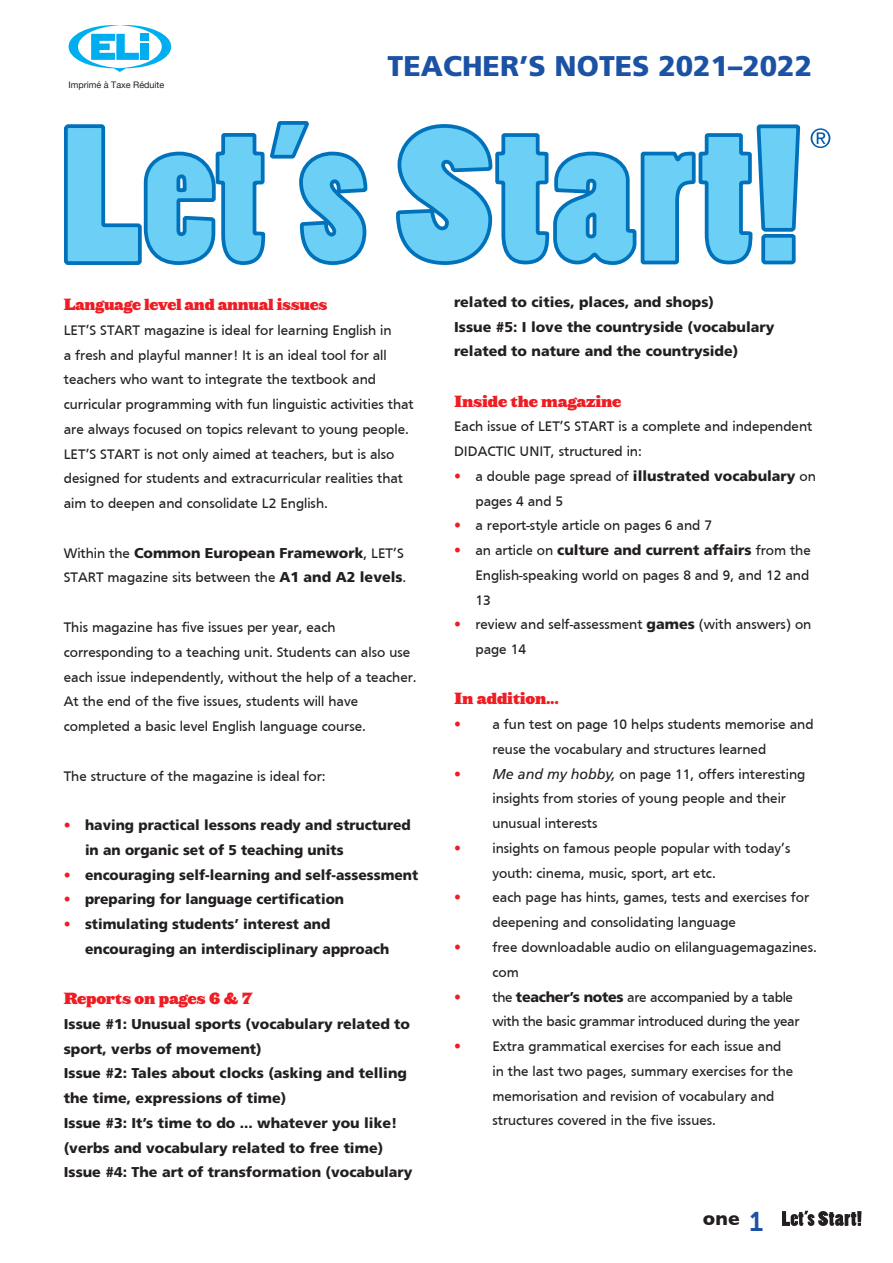
<style>
.page{position:relative;width:893px;height:1263px;background:#fff}
.page>*{position:absolute;margin:0;border:0;box-sizing:border-box;transform-origin:0 0}
.t1{font:900 28.5px "Frutiger";color:#1c52a4}
.t2{font:27px "Museo Sans 700";color:#1c52a4}
.t3{font:700 19.5px "Gill Sans";color:#231f20}
.t4{font:15px "Saracen HTF Black";letter-spacing:-.02em;color:#ee1d23}
.t5{font:14.25px/24.8px "Frutiger";color:#231f20}
.t6{font:900 14.25px/24.8px "Frutiger";color:#231f20}
.t7{font:14.25px/24.8px "Frutiger";letter-spacing:-.02em;color:#231f20}
.t8{font:9px "Helvetica Neue";color:#231f20}
.s1{font-weight:900}
.s2{color:#ee1d23}
.s3{font-weight:900;color:#ee1d23}
.s4{font-family:"Frutiger LT Std";font-style:italic}
</style>
<div class="page">
<svg style="left:811px;top:128px;width:19px;height:20px"></svg>
<svg style="left:396px;top:124px;width:405px;height:141px"></svg>
<svg style="left:64px;top:121px;width:304px;height:144px"></svg>
<svg style="left:782px;top:1211px;width:79px;height:15px"></svg>
<svg style="left:69px;top:25px;width:102px;height:47px"></svg>
<p class="t8" style="left:69px;top:78px;width:97px">Imprimé à Taxe Réduite</p>
<h1 class="t1" style="left:388px;top:49px;width:426px">TEACHER’S NOTES 2021–2022</h1>
<p class="t4" style="left:64px;top:294px;width:265px">Language level and annual issues</p>
<p class="t5" style="left:64px;top:318px;width:352px">LET’S START magazine is ideal for learning English in<br>a fresh and playful manner! It is an ideal tool for all teachers who want to integrate the textbook and curricular programming with fun linguistic activities that are always focused on topics relevant to young people.<br>LET’S START is not only aimed at teachers, but is also designed for students and extracurricular realities that aim to deepen and consolidate L2 English.</p>
<p class="t5" style="left:64px;top:540px;width:344px">Within the <span class="s1">Common European Framework</span>, LET’S<br>START magazine sits between the <span class="s1">A1 and A2 levels</span>.</p>
<p class="t5" style="left:64px;top:615px;width:354px">This magazine has five issues per year, each corresponding to a teaching unit. Students can also use each issue independently, without the help of a teacher.<br>At the end of the five issues, students will have completed a basic level English language course.</p>
<p class="t5" style="left:64px;top:763px;width:263px">The structure of the magazine is ideal for:</p>
<p class="t6" style="left:85px;top:812px;width:327px;text-indent:-21px"><span class="s2">•</span> having practical lessons ready and structured in an organic set of 5 teaching units</p>
<p class="t6" style="left:64px;top:862px;width:356px"><span class="s2">•</span> encouraging self-learning and self-assessment</p>
<p class="t6" style="left:64px;top:887px;width:282px"><span class="s2">•</span> preparing for language certification</p>
<p class="t6" style="left:85px;top:911px;width:306px;text-indent:-21px"><span class="s2">•</span> stimulating students’ interest and encouraging an interdisciplinary approach</p>
<p class="t4" style="left:64px;top:988px;width:190px">Reports on pages 6 &amp; 7</p>
<p class="t6" style="left:64px;top:1011px;width:350px">Issue #1: Unusual sports (vocabulary related to sport, verbs of movement)<br>Issue #2: Tales about clocks (asking and telling the time, expressions of time)<br>Issue #3: It’s time to do ... whatever you like! (verbs and vocabulary related to free time)<br>Issue #4: The art of transformation (vocabulary</p>
<p class="t6" style="left:454px;top:289px;width:322px">related to cities, places, and shops)<br>Issue #5: I love the countryside (vocabulary related to nature and the countryside)</p>
<p class="t4" style="left:454px;top:391px;width:169px">Inside the magazine</p>
<p class="t5" style="left:454px;top:414px;width:360px">Each issue of LET’S START is a complete and independent<br>DIDACTIC UNIT, structured in:</p>
<p class="t5" style="left:475px;top:464px;width:342px;text-indent:-21px"><span class="s3">•</span> a double page spread of <span class="s1">illustrated vocabulary</span> on pages 4 and 5</p>
<p class="t5" style="left:454px;top:513px;width:259px"><span class="s3">•</span> a report-style article on pages 6 and 7</p>
<p class="t5" style="left:475px;top:538px;width:337px;text-align:justify;text-indent:-21px"><span class="s3">•</span> an article on <span class="s1">culture and current affairs</span> from the English-speaking world on pages 8 and 9, and 12 and 13</p>
<p class="t5" style="left:475px;top:612px;width:337px;text-indent:-21px"><span class="s3">•</span> review and self-assessment <span class="s1">games</span> (with answers) on page 14</p>
<p class="t4" style="left:454px;top:688px;width:106px">In addition...</p>
<p class="t5" style="left:492px;top:712px;width:323px;text-indent:-38px"><span class="s3">•</span> a fun test on page 10 helps students memorise and reuse the vocabulary and structures learned</p>
<p class="t5" style="left:492px;top:761px;width:314px;text-indent:-38px"><span class="s3">•</span> <span class="s4">Me and my hobby,</span> on page 11, offers interesting insights from stories of young people and their unusual interests</p>
<p class="t5" style="left:492px;top:836px;width:300px;text-indent:-38px"><span class="s3">•</span> insights on famous people popular with today’s youth: cinema, music, sport, art etc.</p>
<p class="t5" style="left:492px;top:885px;width:318px;text-indent:-38px"><span class="s3">•</span> each page has hints, games, tests and exercises for deepening and consolidating language</p>
<p class="t5" style="left:492px;top:935px;width:326px;text-indent:-38px"><span class="s3">•</span> free downloadable audio on elilanguagemagazines. com</p>
<p class="t7" style="left:492px;top:984px;width:309px;text-indent:-38px"><span class="s3">•</span> the <span class="s1">teacher’s notes</span> are accompanied by a table with the basic grammar introduced during the year</p>
<p class="t5" style="left:492px;top:1034px;width:302px;text-indent:-38px"><span class="s3">•</span> Extra grammatical exercises for each issue and in the last two pages, summary exercises for the memorisation and revision of vocabulary and structures covered in the five issues.</p>
<h3 class="t3" style="left:703px;top:1203px;width:39px">one</h3>
<h2 class="t2" style="left:750px;top:1207px;width:15px">1</h2>
</div>
